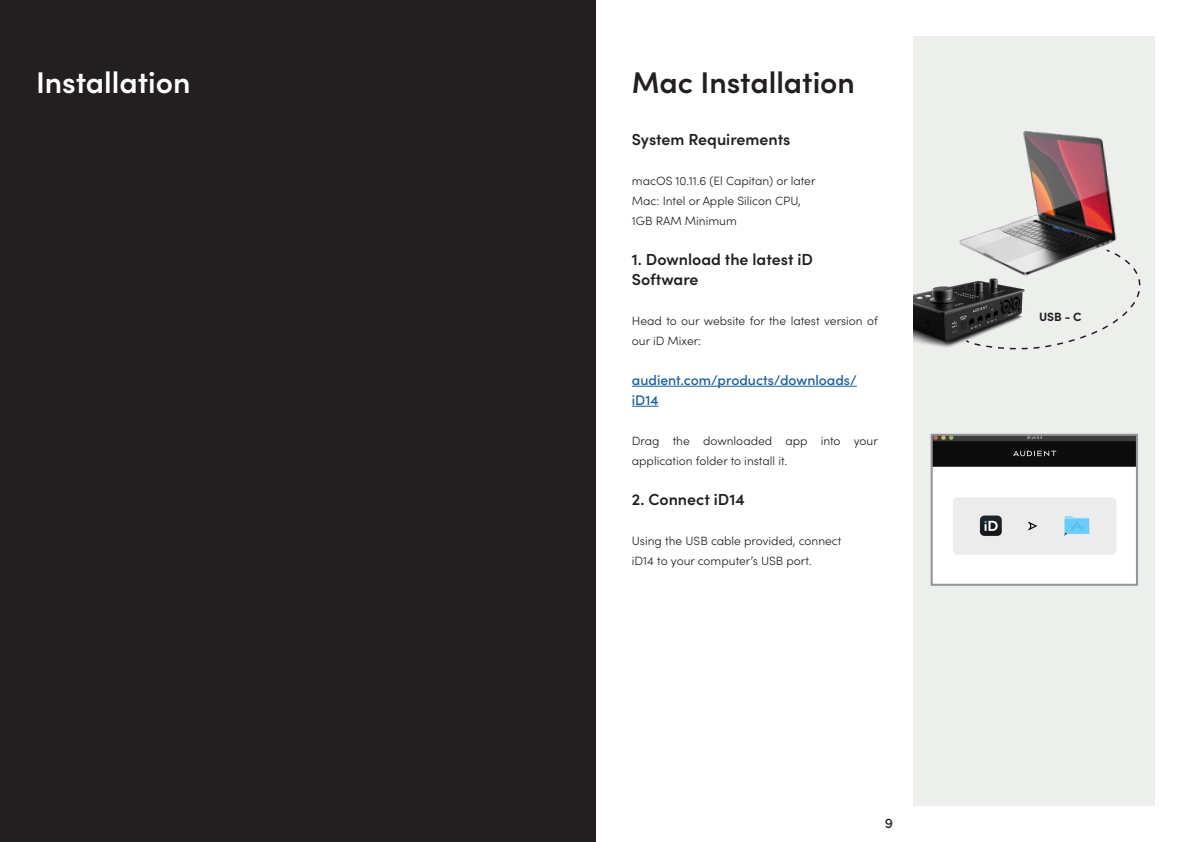
<style>
.page{position:relative;width:1191px;height:842px;background:#fff}
.page>*{position:absolute;margin:0;border:0;box-sizing:border-box;transform-origin:0 0}
.t1{font:600 30px "Sofia Pro";color:#231f20}
.t2{font:600 30px "Sofia Pro";color:#fff}
.t3{font:600 16px/20px "Sofia Pro";color:#231f20}
.t4{font:500 14px/20px "Sofia Pro";color:#175d9e}
.t5{font:500 14px "Sofia Pro";color:#231f20}
.t6{font:300 12px/20px "Sofia Pro";color:#231f20}
.t7{font:700 12px "Sofia Pro";color:#231f20}
</style>
<div class="page">
<div style="left:913px;top:36px;width:242px;height:770px;background:#edefed"></div>
<img style="left:913px;top:284px;width:51px;height:64px">
<img style="left:959px;top:131px;width:158px;height:117px">
<svg style="left:964px;top:248px;width:177px;height:102px"></svg>
<div style="left:0;top:0;width:595px;height:842px;background:#231f20"></div>
<hr style="left:632px;top:386px;width:225px;height:1px;background:#175d9e">
<svg style="left:632px;top:406px;width:26px;height:1px"></svg>
<img style="left:933px;top:437px;width:202px;height:146px">
<div style="left:930px;top:434px;width:208px;height:152px;border:2px solid #939598"></div>
<p class="t2" style="left:36px;top:60px;width:156px">Installation</p>
<p class="t1" style="left:632px;top:59px;width:225px">Mac Installation</p>
<p class="t3" style="left:632px;top:128px;width:160px">System Requirements</p>
<p class="t6" style="left:632px;top:170px;width:185px">macOS 10.11.6 (El Capitan) or later</p>
<p class="t6" style="left:632px;top:190px;width:170px">Mac: Intel or Apple Silicon CPU,</p>
<p class="t6" style="left:632px;top:210px;width:106px">1GB RAM Minimum</p>
<p class="t3" style="left:632px;top:248px;width:183px">1. Download the latest iD<br>Software</p>
<p class="t6" style="left:632px;top:310px;width:247px">Head to our website for the latest version of our iD Mixer:</p>
<p class="t4" style="left:632px;top:369px;width:226px">audient.com/products/downloads/ iD14</p>
<p class="t6" style="left:632px;top:430px;width:247px">Drag the downloaded app into your application folder to install it.</p>
<p class="t3" style="left:632px;top:488px;width:114px">2. Connect iD14</p>
<p class="t6" style="left:632px;top:530px;width:211px">Using the USB cable provided, connect</p>
<p class="t6" style="left:632px;top:550px;width:181px">iD14 to your computer’s USB port.</p>
<p class="t5" style="left:884px;top:813px;width:10px">9</p>
<p class="t7" style="left:1039px;top:308px;width:44px">USB - C</p>
</div>
